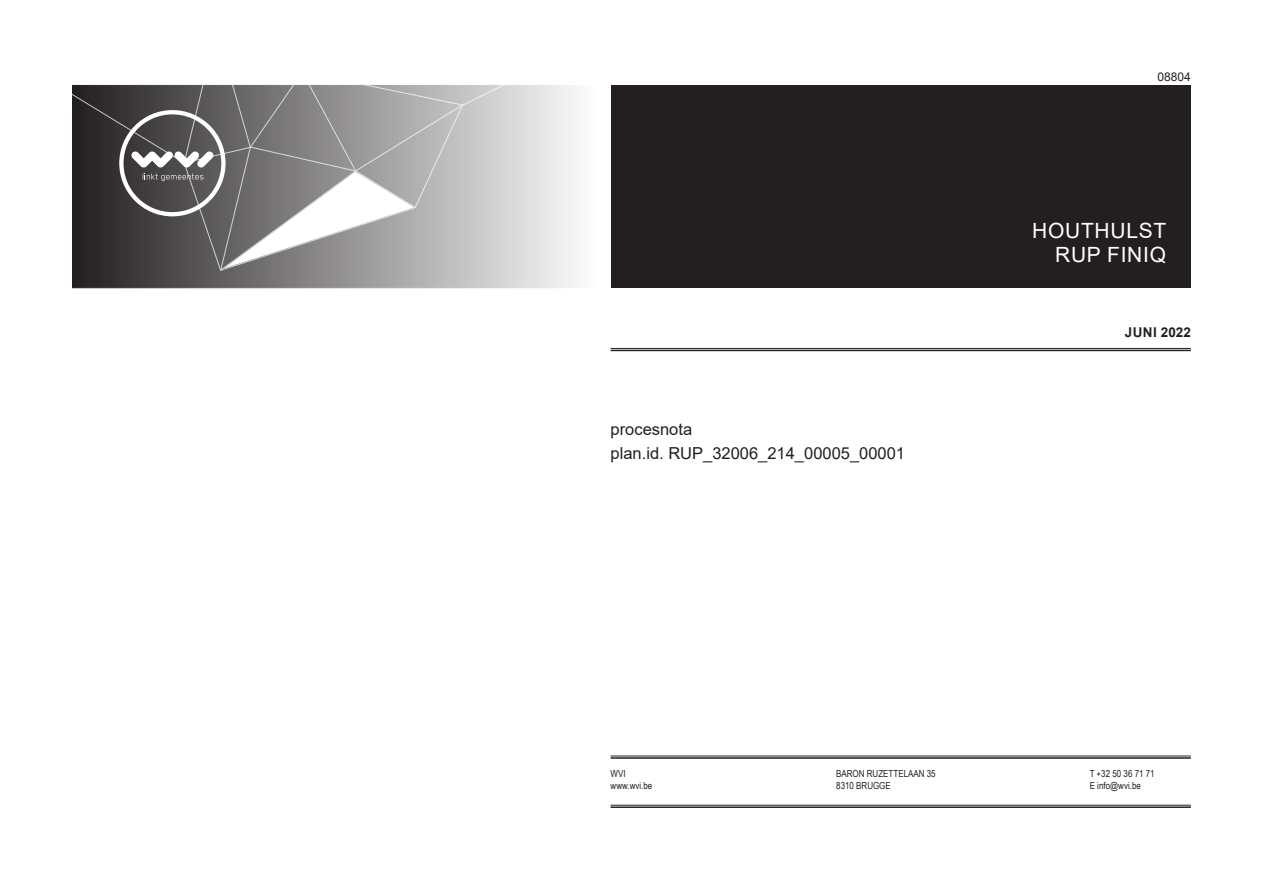
<style>
.page{position:relative;width:1263px;height:893px;background:#fff}
.page>*{position:absolute;margin:0;border:0;box-sizing:border-box;transform-origin:0 0}
.COVER_NAAM_UITVOERIN{font:21px "Arial";letter-spacing:.035em;color:#fff}
.t1{font:16.5px "Arial";color:#231f20}
.t2{font:700 13.5px "Arial";letter-spacing:.02em;color:#231f20}
.t3{font:12px "Arial";color:#231f20}
.t4{font:9.75px/12px "Arial Narrow";color:#231f20}
</style>
<div class="page">
<hr style="left:611px;top:756px;width:580px;height:1px;background:#231f20">
<hr style="left:611px;top:757px;width:580px;height:2px;background:#231f20">
<hr style="left:611px;top:805px;width:580px;height:1px;background:#231f20">
<hr style="left:611px;top:806px;width:580px;height:2px;background:#231f20">
<div style="left:72px;top:85px;width:1119px;height:203px;background:#231f20"></div>
<hr style="left:611px;top:348px;width:580px;height:1px;background:#231f20">
<hr style="left:611px;top:350px;width:580px;height:1px;background:#231f20">
<div style="left:73px;top:85px;width:538px;height:203px;background:#fff"></div>
<svg style="left:73px;top:85px;width:503px;height:203px;background:#c2c1c1"></svg>
<svg style="left:73px;top:216px;width:432px;height:55px;background:#8a8889"></svg>
<svg style="left:72px;top:85px;width:433px;height:131px;background:#888687"></svg>
<p class="t3" style="left:1157px;top:69px;width:35px">08804</p>
<p class="COVER_NAAM_UITVOERIN" style="left:1032px;top:216px;width:136px">HOUTHULST</p>
<p class="COVER_NAAM_UITVOERIN" style="left:1055px;top:240px;width:112px">RUP FINIQ</p>
<p class="t1" style="left:611px;top:418px;width:83px">procesnota</p>
<p class="t1" style="left:611px;top:442px;width:296px">plan.id. RUP_32006_214_00005_00001</p>
<p class="t2" style="left:1125px;top:323px;width:68px">JUNI 2022</p>
<p class="t4" style="left:611px;top:767px;width:43px">WVI www.wvi.be</p>
<p class="t4" style="left:836px;top:767px;width:101px">BARON RUZETTELAAN 35<br>8310 BRUGGE</p>
<p class="t4" style="left:1090px;top:767px;width:66px">T +32 50 36 71 71<br>E info@wvi.be</p>
</div>
